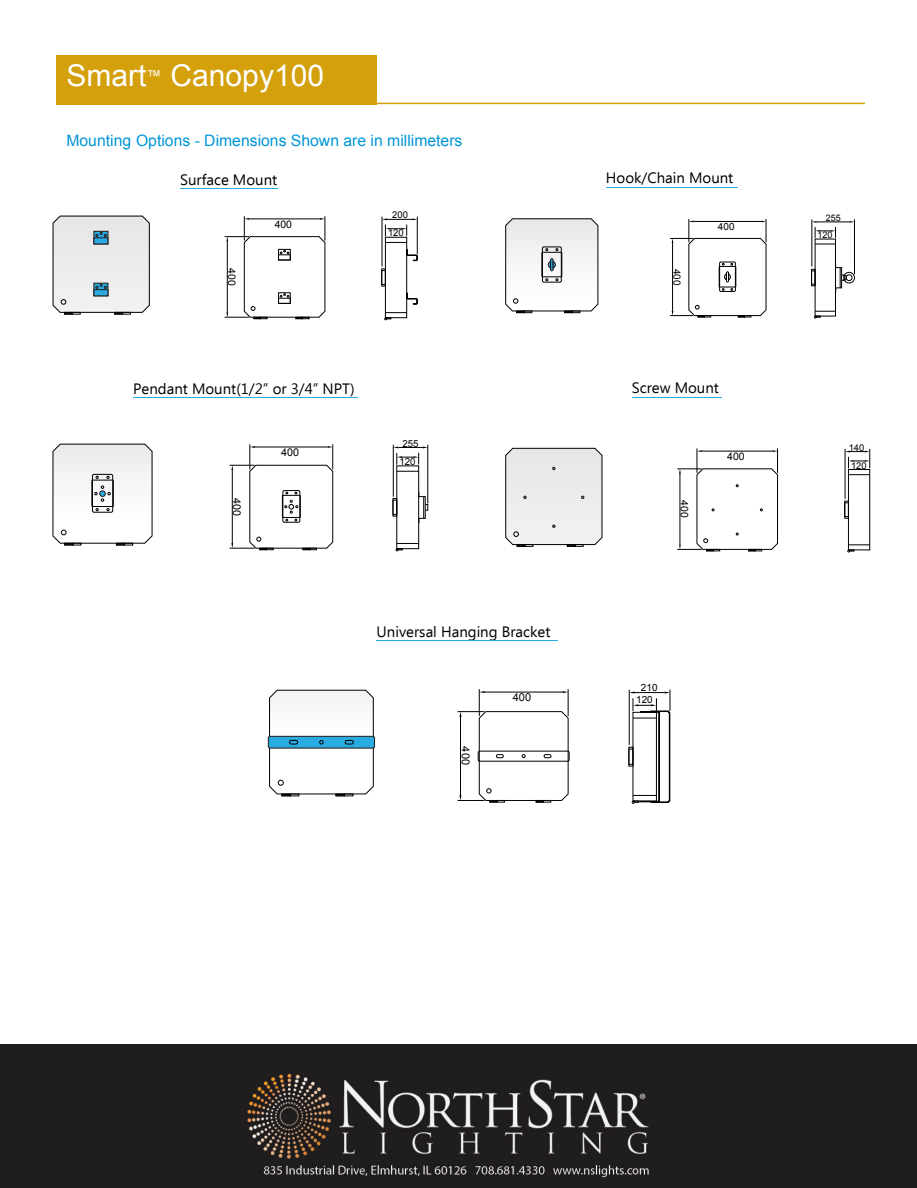
<style>
.page{position:relative;width:917px;height:1188px;background:#fff}
.page>*{position:absolute;margin:0;border:0;box-sizing:border-box;transform-origin:0 0}
.t1{font:30px "Arial";color:#fff}
.t2{font:15.75px "Arial";color:#0196d7}
.t3{font:15px "Ebrima";color:#000}
.t4{font:11.1px "Arial";color:#000}
.t5{font:10.8px "Arial";color:#000}
.t6{font:10.5px "Arial";color:#000}
.t7{font:10.05px "Arial";color:#000}
.t8{font:9.9px/11.6px "Arial";color:#000;text-align:center}
.t9{font:9.6px/18.5px "Arial";color:#000;text-align:center}
.t10{font:9.45px/18px "Arial";color:#000;text-align:center}
.t11{font:9px/17.1px "Arial";color:#000}
.s1{font-style:inherit}
</style>
<div class="page">
<div style="left:56px;top:55px;width:321px;height:49px;background:#d4a00c"></div>
<hr style="left:313px;top:103px;width:552px;height:1px;background:#d4a00c">
<svg style="left:225px;top:216px;width:101px;height:103px"></svg>
<hr style="left:417px;top:217px;width:1px;height:37px;background:#000">
<hr style="left:382px;top:217px;width:1px;height:50px;background:#000">
<svg style="left:382px;top:218px;width:35px;height:18px"></svg>
<svg style="left:407px;top:249px;width:11px;height:12px"></svg>
<svg style="left:407px;top:293px;width:11px;height:12px"></svg>
<div style="left:385px;top:237px;width:22px;height:81px;border:1px solid #000"></div>
<svg style="left:385px;top:242px;width:22px;height:1px"></svg>
<svg style="left:384px;top:312px;width:23px;height:8px"></svg>
<div style="left:381px;top:269px;width:5px;height:17px;border:1px solid #000"></div>
<div style="left:381px;top:270px;width:5px;height:15px;border:1px solid #000"></div>
<svg style="left:53px;top:216px;width:96px;height:98px"></svg>
<hr style="left:180px;top:188px;width:98px;height:1px;background:#29abe2">
<hr style="left:606px;top:187px;width:131px;height:1px;background:#29abe2">
<svg style="left:670px;top:219px;width:97px;height:98px"></svg>
<hr style="left:854px;top:219px;width:1px;height:55px;background:#000">
<hr style="left:812px;top:219px;width:1px;height:47px;background:#000">
<svg style="left:812px;top:221px;width:24px;height:17px"></svg>
<hr style="left:817px;top:222px;width:33px;height:1px;background:#000">
<svg style="left:836px;top:263px;width:19px;height:30px"></svg>
<div style="left:815px;top:239px;width:21px;height:77px;border:1px solid #000"></div>
<svg style="left:815px;top:244px;width:20px;height:1px"></svg>
<svg style="left:814px;top:311px;width:22px;height:7px"></svg>
<div style="left:811px;top:269px;width:4px;height:17px;border:1px solid #000"></div>
<div style="left:811px;top:271px;width:4px;height:13px;border:1px solid #000"></div>
<svg style="left:506px;top:219px;width:92px;height:94px"></svg>
<hr style="left:133px;top:397px;width:224px;height:1px;background:#29abe2">
<svg style="left:397px;top:471px;width:22px;height:1px"></svg>
<svg style="left:396px;top:543px;width:23px;height:8px"></svg>
<div style="left:393px;top:498px;width:4px;height:18px;border:1px solid #000"></div>
<div style="left:393px;top:500px;width:4px;height:15px;border:1px solid #000"></div>
<hr style="left:393px;top:445px;width:1px;height:52px;background:#000">
<hr style="left:427px;top:445px;width:1px;height:59px;background:#000">
<svg style="left:393px;top:447px;width:35px;height:18px"></svg>
<svg style="left:418px;top:491px;width:10px;height:33px"></svg>
<svg style="left:230px;top:444px;width:103px;height:106px"></svg>
<svg style="left:53px;top:444px;width:99px;height:101px"></svg>
<hr style="left:632px;top:397px;width:89px;height:1px;background:#29abe2">
<div style="left:848px;top:469px;width:22px;height:81px;border:1px solid #000"></div>
<svg style="left:848px;top:474px;width:22px;height:1px"></svg>
<svg style="left:847px;top:545px;width:23px;height:7px"></svg>
<div style="left:844px;top:501px;width:5px;height:17px;border:1px solid #000"></div>
<div style="left:844px;top:503px;width:5px;height:14px;border:1px solid #000"></div>
<hr style="left:845px;top:449px;width:1px;height:50px;background:#000">
<svg style="left:845px;top:449px;width:25px;height:19px"></svg>
<svg style="left:677px;top:448px;width:101px;height:103px"></svg>
<svg style="left:505px;top:447px;width:98px;height:100px"></svg>
<hr style="left:377px;top:640px;width:181px;height:1px;background:#29abe2">
<svg style="left:458px;top:689px;width:111px;height:113px"></svg>
<svg style="left:629px;top:690px;width:42px;height:114px"></svg>
<div style="left:629px;top:747px;width:4px;height:19px;border:1px solid #000"></div>
<div style="left:629px;top:749px;width:4px;height:16px;border:1px solid #000"></div>
<div style="left:268px;top:736px;width:107px;height:12px;border:1px solid #231815"></div>
<svg style="left:270px;top:690px;width:103px;height:106px"></svg>
<img style="left:0;top:1045px;width:917px;height:143px">
<h1 class="t1" style="left:66px;top:56px;width:259px">Smart<sup>™</sup> Canopy100</h1>
<p class="t2" style="left:66px;top:130px;width:398px"><span class="s1">Mounting Options</span> - Dimensions Shown are in millimeters</p>
<p class="t3" style="left:180px;top:169px;width:99px">Surface Mount</p>
<p class="t3" style="left:606px;top:167px;width:129px">Hook/Chain Mount</p>
<p class="t6" style="left:275px;top:217px;width:19px">400</p>
<p class="t10" style="left:388px;top:206px;width:21px">200<br>120</p>
<p class="t7" style="left:718px;top:220px;width:18px">400</p>
<p class="t11" style="left:818px;top:209px;width:25px;text-indent:8px">255<br>120</p>
<p class="t6" style="left:239px;top:268px;width:19px;rotate:90deg">400</p>
<p class="t7" style="left:683px;top:269px;width:18px;rotate:90deg">400</p>
<p class="t3" style="left:133px;top:378px;width:223px">Pendant Mount(1/2” or 3/4” NPT)</p>
<p class="t3" style="left:632px;top:377px;width:89px">Screw Mount</p>
<p class="t5" style="left:281px;top:445px;width:19px">400</p>
<p class="t9" style="left:399px;top:434px;width:21px">255<br>120</p>
<p class="t6" style="left:727px;top:449px;width:19px">400</p>
<p class="t10" style="left:849px;top:439px;width:20px;text-align:left">140<br>120</p>
<p class="t5" style="left:244px;top:498px;width:19px;rotate:90deg">400</p>
<p class="t6" style="left:691px;top:500px;width:19px;rotate:90deg">400</p>
<p class="t3" style="left:377px;top:621px;width:175px">Universal Hanging Bracket</p>
<p class="t4" style="left:473px;top:746px;width:20px;rotate:90deg">400</p>
<p class="t4" style="left:513px;top:690px;width:20px">400</p>
<p class="t8" style="left:636px;top:682px;width:23px">210<br>120</p>
</div>
